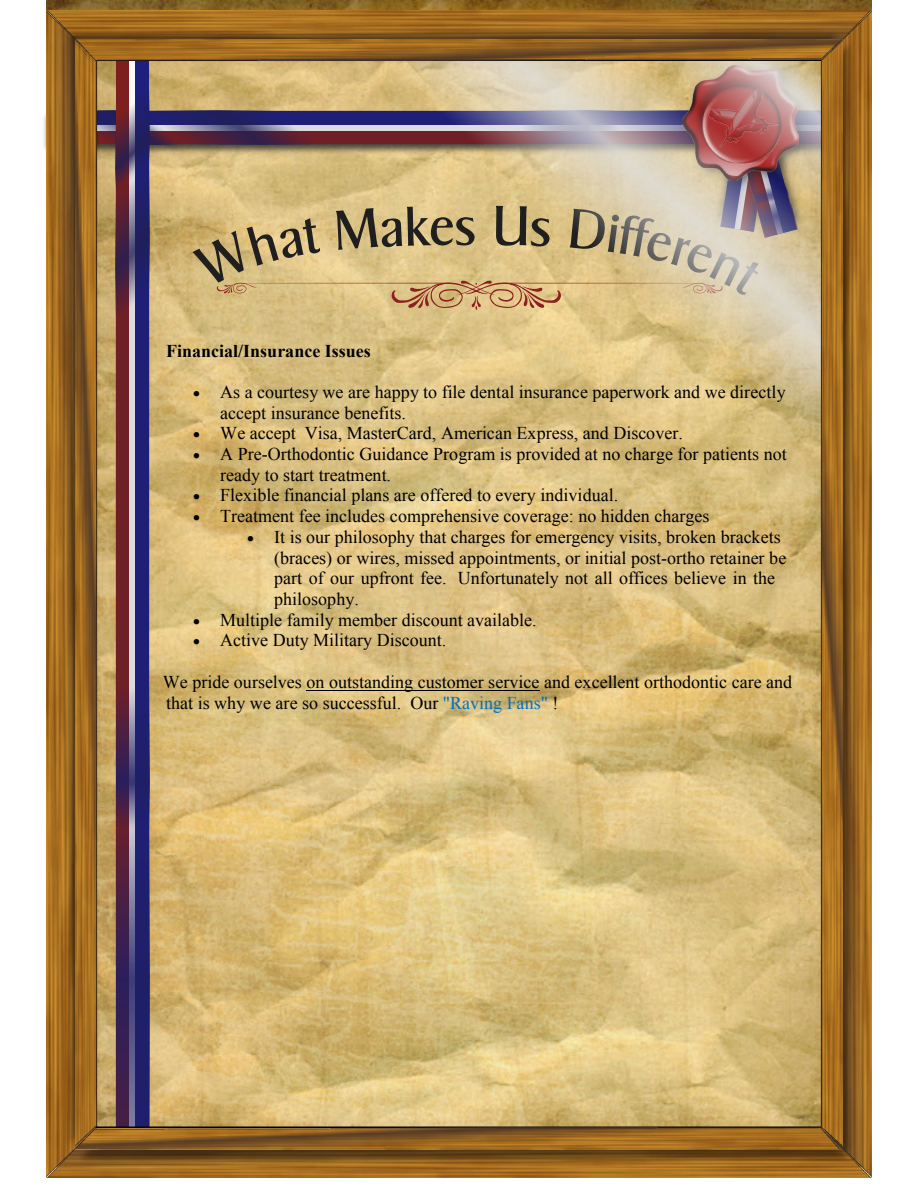
<style>
.page{position:relative;width:918px;height:1188px;background:#fff}
.page>*{position:absolute;margin:0;border:0;box-sizing:border-box;transform-origin:0 0}
.t1{font:54px "Zanzibar SF";color:#000}
.t2{font:18px/20.7px "Times New Roman";color:#000}
.t3{font:700 18px "Times New Roman";color:#000}
.s1{color:#0070c0}
</style>
<div class="page">
<img style="left:96px;top:1166px;width:726px;height:11px">
<img style="left:46px;top:60px;width:50px;height:1117px">
<img style="left:46px;top:10px;width:776px;height:50px">
<img style="left:822px;top:10px;width:50px;height:1167px">
<img style="left:102px;top:65px;width:716px;height:1060px">
<img style="left:818px;top:37px;width:38px;height:1123px">
<img style="left:842px;top:65px;width:1px;height:1062px">
<img style="left:822px;top:65px;width:20px;height:1062px">
<img style="left:65px;top:65px;width:37px;height:1085px">
<img style="left:75px;top:65px;width:1px;height:1062px">
<img style="left:76px;top:65px;width:20px;height:1062px">
<img style="left:62px;top:27px;width:783px;height:38px">
<img style="left:77px;top:38px;width:765px;height:23px">
<img style="left:73px;top:1127px;width:782px;height:39px">
<img style="left:74px;top:1127px;width:766px;height:23px">
<hr style="left:306px;top:690px;width:234px;height:1px;background:#000">
<svg style="left:192px;top:217px;width:129px;height:76px"></svg>
<svg style="left:335px;top:206px;width:118px;height:44px"></svg>
<svg style="left:495px;top:206px;width:55px;height:41px"></svg>
<img style="left:570px;top:112px;width:227px;height:184px">
<p class="t1" style="left:455px;top:196px;width:23px">s</p>
<p class="t3" style="left:166px;top:344px;width:206px">Financial/Insurance Issues</p>
<p class="t2" style="left:220px;top:383px;width:567px;text-indent:-27px">• As a courtesy we are happy to file dental insurance paperwork and we directly accept insurance benefits.</p>
<p class="t2" style="left:193px;top:425px;width:491px">• We accept Visa, MasterCard, American Express, and Discover.</p>
<p class="t2" style="left:220px;top:445px;width:568px;text-indent:-27px">• A Pre-Orthodontic Guidance Program is provided at no charge for patients not ready to start treatment.</p>
<p class="t2" style="left:193px;top:487px;width:427px">• Flexible financial plans are offered to every individual.</p>
<p class="t2" style="left:193px;top:507px;width:518px">• Treatment fee includes comprehensive coverage: no hidden charges</p>
<p class="t2" style="left:274px;top:528px;width:514px;text-indent:-27px">• It is our philosophy that charges for emergency visits, broken brackets (braces) or wires, missed appointments, or initial post-ortho retainer be part of our upfront fee. Unfortunately not all offices believe in the philosophy.</p>
<p class="t2" style="left:193px;top:611px;width:345px">• Multiple family member discount available.</p>
<p class="t2" style="left:193px;top:632px;width:255px">• Active Duty Military Discount.</p>
<p class="t2" style="left:163px;top:673px;width:631px">We pride ourselves on outstanding customer service and excellent orthodontic care and that is why we are so successful. Our <span class="s1">"Raving Fans"</span> !</p>
</div>
